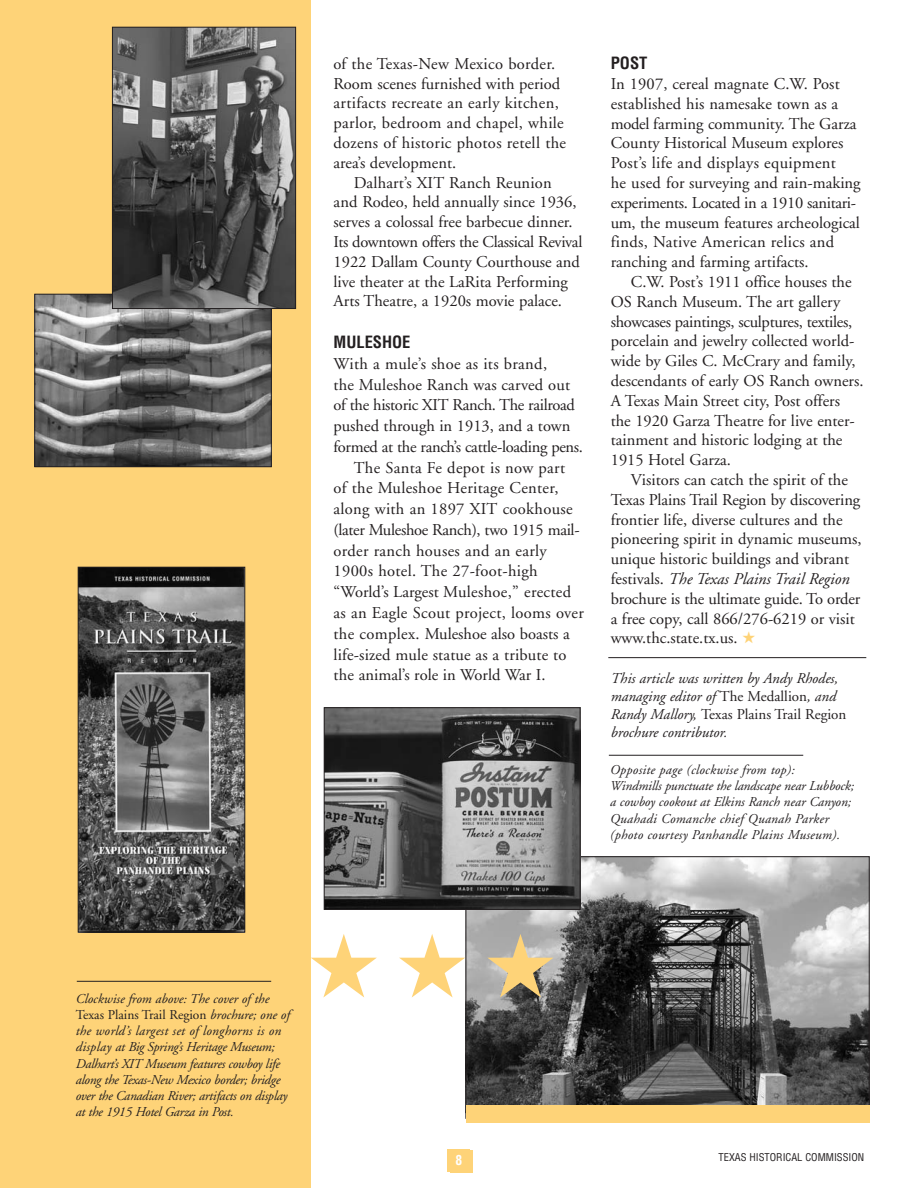
<style>
.page{position:relative;width:918px;height:1188px;background:#fff}
.page>*{position:absolute;margin:0;border:0;box-sizing:border-box;transform-origin:0 0}
.t1{font:88.5px "Zapf Dingbats";color:#fed378}
.t2{font:16.5px/19.8px "Adobe Garamond";color:#231f20}
.t3{font:16.5px/19.8px "Adobe Garamond";letter-spacing:.02em;color:#231f20}
.t4{font:16.5px "Adobe Garamond";letter-spacing:-.02em;color:#231f20}
.t5{font:700 condensed 16.5px "Helvetica";color:#231f20}
.t6{font:italic 15px/18px "Adobe Garamond";color:#231f20}
.t7{font:italic 13.5px/16.2px "Adobe Garamond";letter-spacing:-.01em;color:#231f20}
.t8{font:italic 13.5px/16.2px "Adobe Garamond";letter-spacing:.015em;color:#231f20}
.t9{font:700 condensed 13.5px "Helvetica";color:#fff}
.t10{font:condensed 10.5px "Helvetica";color:#231f20}
.s1{font-style:italic}
.s2{color:#fed378}
.s3{font-style:normal}
</style>
<div class="page">
<div style="left:450px;top:1150px;width:23px;height:22px;background:#fed378"></div>
<div style="left:0;top:0;width:310px;height:1188px;background:#fed378"></div>
<div style="left:448px;top:1149px;width:22px;height:23px;background:#fed378"></div>
<img style="left:468px;top:858px;width:399px;height:248px">
<div style="left:466px;top:1106px;width:403px;height:17px;background:#fed378"></div>
<img style="left:326px;top:710px;width:252px;height:198px">
<div style="left:324px;top:708px;width:256px;height:202px;border:1px solid #231f20"></div>
<img style="left:37px;top:296px;width:233px;height:169px">
<div style="left:35px;top:294px;width:237px;height:173px;border:1px solid #231f20"></div>
<hr style="left:608px;top:657px;width:258px;height:1px;background:#231f20">
<img style="left:80px;top:569px;width:163px;height:361px">
<div style="left:78px;top:567px;width:167px;height:365px;border:1px solid #231f20"></div>
<img style="left:114px;top:29px;width:180px;height:278px">
<div style="left:112px;top:27px;width:184px;height:282px;border:1px solid #231f20"></div>
<hr style="left:77px;top:981px;width:194px;height:1px;background:#231f20">
<hr style="left:609px;top:755px;width:194px;height:1px;background:#231f20">
<p class="t3" style="left:334px;top:55px;width:234px">of the Texas-New Mexico border.<br>Room scenes furnished with period artifacts recreate an early kitchen, parlor, bedroom and chapel, while dozens of historic photos retell the area’s development.</p>
<p class="t2" style="left:334px;top:174px;width:250px;text-indent:20px">Dalhart’s XIT Ranch Reunion<br>and Rodeo, held annually since 1936, serves a colossal free barbecue dinner.<br>Its downtown offers the Classical Revival 1922 Dallam County Courthouse and live theater at the LaRita Performing Arts Theatre, a 1920s movie palace.</p>
<p class="t5" style="left:334px;top:336px;width:79px">MULESHOE</p>
<p class="t3" style="left:334px;top:355px;width:215px">With a mule’s shoe as its brand,</p>
<p class="t2" style="left:334px;top:376px;width:238px">the Muleshoe Ranch was carved out</p>
<p class="t4" style="left:334px;top:398px;width:243px">of the historic XIT Ranch. The railroad</p>
<p class="t2" style="left:334px;top:417px;width:238px">pushed through in 1913, and a town</p>
<p class="t4" style="left:334px;top:440px;width:251px">formed at the ranch’s cattle-loading pens.</p>
<p class="t3" style="left:354px;top:459px;width:213px">The Santa Fe depot is now part</p>
<p class="t3" style="left:334px;top:480px;width:226px">of the Muleshoe Heritage Center,</p>
<p class="t3" style="left:334px;top:500px;width:241px">along with an 1897 XIT cookhouse</p>
<p class="t4" style="left:334px;top:523px;width:248px">(later Muleshoe Ranch), two 1915 mail-</p>
<p class="t3" style="left:334px;top:542px;width:215px">order ranch houses and an early</p>
<p class="t3" style="left:334px;top:563px;width:206px">1900s hotel. The 27-foot-high</p>
<p class="t2" style="left:334px;top:584px;width:239px">“World’s Largest Muleshoe,” erected</p>
<p class="t3" style="left:334px;top:604px;width:252px">as an Eagle Scout project, looms over</p>
<p class="t2" style="left:334px;top:625px;width:238px">the complex. Muleshoe also boasts a</p>
<p class="t2" style="left:334px;top:646px;width:234px">life-sized mule statue as a tribute to</p>
<p class="t2" style="left:334px;top:667px;width:214px">the animal’s role in World War I.</p>
<p class="t5" style="left:611px;top:57px;width:38px">POST</p>
<p class="t2" style="left:611px;top:75px;width:251px">In 1907, cereal magnate C.W. Post established his namesake town as a model farming community. The Garza County Historical Museum explores Post’s life and displays equipment<br>he used for surveying and rain-making experiments. Located in a 1910 sanitari&shy;um, the museum features archeological finds, Native American relics and ranching and farming artifacts.</p>
<p class="t2" style="left:611px;top:273px;width:254px;text-indent:20px">C.W. Post’s 1911 office houses the OS Ranch Museum. The art gallery showcases paintings, sculptures, textiles, porcelain and jewelry collected world&shy;wide by Giles C. McCrary and family, descendants of early OS Ranch owners.<br>A Texas Main Street city, Post offers the 1920 Garza Theatre for live enter&shy;tainment and historic lodging at the 1915 Hotel Garza.</p>
<p class="t2" style="left:611px;top:471px;width:252px;text-indent:20px">Visitors can catch the spirit of the Texas Plains Trail Region by discovering frontier life, diverse cultures and the pioneering spirit in dynamic museums, unique historic buildings and vibrant festivals. <span class="s1">The Texas Plains Trail Region </span>brochure is the ultimate guide. To order a free copy, call 866/276-6219 or visit www.thc.state.tx.us. <span class="s2">★</span></p>
<p class="t6" style="left:611px;top:671px;width:237px">This article was written by Andy Rhodes, managing editor of <span class="s3">The Medallion</span>, and Randy Mallory, <span class="s3">Texas Plains Trail Region </span>brochure contributor.</p>
<p class="t8" style="left:610px;top:763px;width:245px">Opposite page (clockwise from top):<br>Windmills punctuate the landscape near Lubbock; a cowboy cookout at Elkins Ranch near Canyon; Quahadi Comanche chief Quanah Parker (photo courtesy Panhandle Plains Museum).</p>
<p class="t7" style="left:76px;top:992px;width:216px">Clockwise from above: The cover of the<br><span class="s3">Texas Plains Trail Region</span> brochure; one of</p>
<p class="t7" style="left:76px;top:1024px;width:213px">the world’s largest set of longhorns is on display at Big Spring’s Heritage Museum; Dalhart’s XIT Museum features cowboy life along the Texas-New Mexico border; bridge over the Canadian River; artifacts on display at the 1915 Hotel Garza in Post.</p>
<h1 class="t1" style="left:308px;top:914px;width:250px">★★★</h1>
<p class="t9" style="left:456px;top:1154px;width:8px">8</p>
<p class="t10" style="left:719px;top:1152px;width:147px">TEXAS HISTORICAL COMMISSION</p>
</div>
